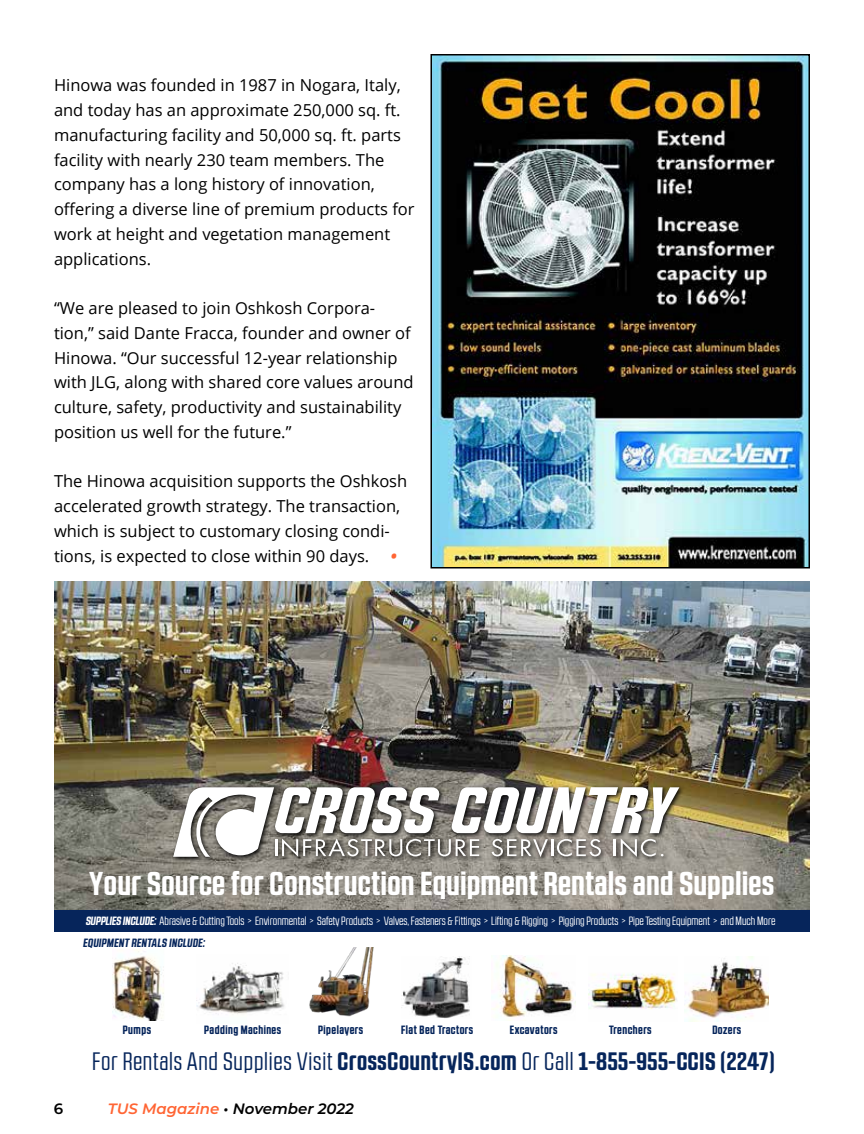
<style>
.page{position:relative;width:864px;height:1134px;background:#fff}
.page>*{position:absolute;margin:0;border:0;box-sizing:border-box;transform-origin:0 0}
.t1{font:700 33px "RB No 2.1 a";letter-spacing:.02em;color:#fff}
.t2{font:700 25.2px "RB No 2.1 a";letter-spacing:.03em;color:#06255b}
.t3{font:16.5px/24.8px "Open Sans";color:#000}
.t4{font:italic 700 16.5px "Open Sans";color:#ff6534}
.t5{font:italic 600 15px "Montserrat";color:#000}
.t6{font:600 15px "Montserrat";color:#000}
.t7{font:12px/21.9px "RB No 2.1 a";color:#fff}
.t8{font:700 12px "RB No 2.1 a";letter-spacing:.04em;color:#06255b}
.s1{font-weight:700;font-style:italic}
.s2{font-weight:700;font-style:italic;color:#06255b}
.s3{font-weight:400}
.s4{color:#ff6534}
</style>
<div class="page">
<img style="left:433px;top:57px;width:374px;height:508px">
<div style="left:430px;top:54px;width:380px;height:514px;border:2px solid #000"></div>
<img style="left:309px;top:947px;width:65px;height:69px">
<img style="left:402px;top:956px;width:68px;height:63px">
<img style="left:197px;top:963px;width:88px;height:52px">
<img style="left:112px;top:950px;width:52px;height:70px">
<img style="left:54px;top:582px;width:756px;height:328px">
<div style="left:54px;top:910px;width:756px;height:22px;background:#06255b"></div>
<img style="left:492px;top:955px;width:84px;height:63px">
<img style="left:588px;top:973px;width:89px;height:36px">
<img style="left:685px;top:956px;width:84px;height:65px">
<svg style="left:170px;top:784px;width:515px;height:79px;background:#837d70"></svg>
<svg style="left:173px;top:787px;width:506px;height:70px"></svg>
<p class="t3" style="left:54px;top:73px;width:362px">Hinowa was founded in 1987 in Nogara, Italy, and today has an approximate 250,000 sq. ft. manufacturing facility and 50,000 sq. ft. parts facility with nearly 230 team members. The company has a long history of innovation, offering a diverse line of premium products for work at height and vegetation management applications.</p>
<p class="t3" style="left:54px;top:295px;width:361px">“We are pleased to join Oshkosh Corpora&shy;tion,” said Dante Fracca, founder and owner of Hinowa. “Our successful 12-year relationship with JLG, along with shared core values around culture, safety, productivity and sustainability position us well for the future.”</p>
<p class="t3" style="left:54px;top:469px;width:355px">The Hinowa acquisition supports the Oshkosh accelerated growth strategy. The transaction, which is subject to customary closing condi&shy;tions, is expected to close within 90 days.</p>
<p class="t4" style="left:391px;top:544px;width:7px">•</p>
<h1 class="t1" style="left:89px;top:864px;width:687px">Your Source for Construction Equipment Rentals and Supplies</h1>
<p class="t7" style="left:83px;top:910px;width:694px"><span class="s1">SUPPLIES INCLUDE:</span> Abrasive &amp; Cutting Tools &gt; Environmental &gt; Safety Products &gt; Valves, Fasteners &amp; Fittings &gt; Lifting &amp; Rigging &gt; Pigging Products &gt; Pipe Testing Equipment &gt; and Much More<br><span class="s2">EQUIPMENT RENTALS INCLUDE:</span></p>
<p class="t8" style="left:123px;top:1022px;width:30px">Pumps</p>
<p class="t8" style="left:204px;top:1022px;width:78px">Padding Machines</p>
<p class="t8" style="left:318px;top:1022px;width:46px">Pipelayers</p>
<p class="t8" style="left:401px;top:1022px;width:74px">Flat Bed Tractors</p>
<p class="t8" style="left:510px;top:1022px;width:49px">Excavators</p>
<p class="t8" style="left:609px;top:1022px;width:44px">Trenchers</p>
<p class="t8" style="left:712px;top:1022px;width:30px">Dozers</p>
<h2 class="t2" style="left:92px;top:1046px;width:684px"><span class="s3">For Rentals And Supplies Visit</span> CrossCountryIS.com <span class="s3">Or Call</span> 1-855-955-CCIS (2247)</h2>
<p class="t6" style="left:54px;top:1098px;width:11px">6</p>
<p class="t5" style="left:108px;top:1098px;width:248px"><span class="s4">TUS Magazine</span> • November 2022</p>
</div>
